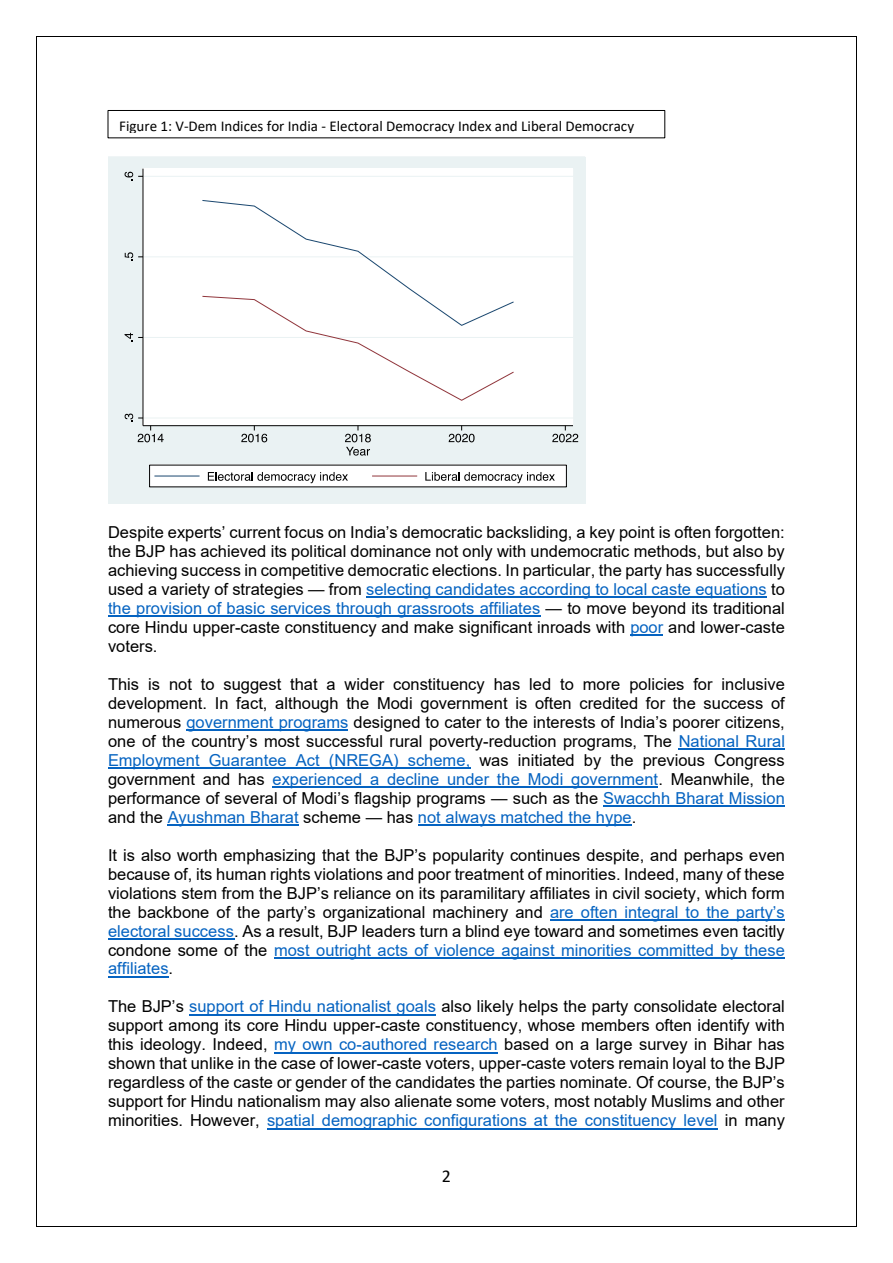
<style>
.page{position:relative;width:893px;height:1263px;background:#fff}
.page>*{position:absolute;margin:0;border:0;box-sizing:border-box;transform-origin:0 0}
.t1{font:18px "Calibri";color:#000}
.t2{font:16.5px/19px "Arial";color:#000;text-align:justify}
.t3{font:15px "Calibri";color:#000}
.s1{color:#0563c1}
</style>
<div class="page">
<hr style="left:366px;top:597px;width:401px;height:1px;background:#0563c1">
<hr style="left:108px;top:616px;width:432px;height:1px;background:#0563c1">
<hr style="left:630px;top:635px;width:33px;height:1px;background:#0563c1">
<hr style="left:186px;top:729px;width:162px;height:2px;background:#0563c1">
<hr style="left:679px;top:748px;width:106px;height:2px;background:#0563c1">
<hr style="left:108px;top:767px;width:362px;height:2px;background:#0563c1">
<hr style="left:273px;top:786px;width:385px;height:1px;background:#0563c1">
<hr style="left:603px;top:805px;width:182px;height:1px;background:#0563c1">
<hr style="left:168px;top:824px;width:131px;height:1px;background:#0563c1">
<hr style="left:418px;top:824px;width:214px;height:1px;background:#0563c1">
<hr style="left:550px;top:919px;width:235px;height:1px;background:#0563c1">
<hr style="left:108px;top:938px;width:126px;height:1px;background:#0563c1">
<hr style="left:274px;top:957px;width:511px;height:1px;background:#0563c1">
<hr style="left:108px;top:976px;width:61px;height:1px;background:#0563c1">
<hr style="left:189px;top:1014px;width:247px;height:1px;background:#0563c1">
<hr style="left:274px;top:1052px;width:224px;height:1px;background:#0563c1">
<hr style="left:267px;top:1128px;width:451px;height:1px;background:#0563c1">
<div style="left:108px;top:110px;width:557px;height:28px;background:#fff;border:1px solid #000"></div>
<div style="left:108px;top:157px;width:477px;height:347px;background:#eaf2f3"></div>
<svg style="left:143px;top:168px;width:430px;height:257px"></svg>
<hr style="left:143px;top:417px;width:430px;height:1px;background:#eaf2f3">
<hr style="left:143px;top:337px;width:430px;height:1px;background:#eaf2f3">
<hr style="left:143px;top:256px;width:430px;height:1px;background:#eaf2f3">
<hr style="left:143px;top:176px;width:430px;height:1px;background:#eaf2f3">
<svg style="left:201px;top:199px;width:314px;height:203px"></svg>
<hr style="left:143px;top:169px;width:1px;height:257px;background:#000">
<svg style="left:125px;top:333px;width:18px;height:8px"></svg>
<svg style="left:125px;top:252px;width:18px;height:9px"></svg>
<svg style="left:125px;top:172px;width:18px;height:8px"></svg>
<hr style="left:143px;top:425px;width:430px;height:1px;background:#000">
<svg style="left:125px;top:414px;width:39px;height:28px"></svg>
<svg style="left:241px;top:426px;width:26px;height:16px"></svg>
<svg style="left:449px;top:426px;width:26px;height:16px"></svg>
<svg style="left:552px;top:426px;width:26px;height:16px"></svg>
<svg style="left:345px;top:426px;width:26px;height:30px"></svg>
<svg style="left:149px;top:464px;width:418px;height:23px"></svg>
<hr style="left:37px;top:36px;width:819px;height:1px;background:#000">
<hr style="left:36px;top:37px;width:1px;height:1189px;background:#000">
<hr style="left:856px;top:37px;width:1px;height:1189px;background:#000">
<hr style="left:37px;top:1226px;width:819px;height:1px;background:#000">
<p class="t3" style="left:119px;top:115px;width:516px">Figure 1: V-Dem Indices for India - Electoral Democracy Index and Liberal Democracy</p>
<p class="t2" style="left:108px;top:523px;width:678px">Despite experts’ current focus on India’s democratic backsliding, a key point is often forgotten: the BJP has achieved its political dominance not only with undemocratic methods, but also by achieving success in competitive democratic elections. In particular, the party has successfully used a variety of strategies — from <span class="s1">selecting candidates according to local caste equations</span> to <span class="s1">the provision of basic services through grassroots affiliates</span> — to move beyond its traditional core Hindu upper-caste constituency and make significant inroads with <span class="s1">poor</span> and lower-caste voters.</p>
<p class="t2" style="left:108px;top:674px;width:679px">This is not to suggest that a wider constituency has led to more policies for inclusive development. In fact, although the Modi government is often credited for the success of numerous <span class="s1">government programs</span> designed to cater to the interests of India’s poorer citizens, one of the country’s most successful rural poverty-reduction programs, The <span class="s1">National Rural Employment Guarantee Act (NREGA) scheme,</span> was initiated by the previous Congress government and has <span class="s1">experienced a decline under the Modi government</span>. Meanwhile, the performance of several of Modi’s flagship programs — such as the <span class="s1">Swacchh Bharat Mission </span>and the <span class="s1">Ayushman Bharat</span> scheme — has <span class="s1">not always matched the hype</span>.</p>
<p class="t2" style="left:108px;top:845px;width:679px">It is also worth emphasizing that the BJP’s popularity continues despite, and perhaps even because of, its human rights violations and poor treatment of minorities. Indeed, many of these violations stem from the BJP’s reliance on its paramilitary affiliates in civil society, which form the backbone of the party’s organizational machinery and <span class="s1">are often integral to the party’s electoral success</span>. As a result, BJP leaders turn a blind eye toward and sometimes even tacitly condone some of the <span class="s1">most outright acts of violence against minorities committed by these affiliates</span>.</p>
<p class="t2" style="left:108px;top:997px;width:678px">The BJP’s <span class="s1">support of Hindu nationalist goals</span> also likely helps the party consolidate electoral support among its core Hindu upper-caste constituency, whose members often identify with this ideology. Indeed, <span class="s1">my own co-authored research</span> based on a large survey in Bihar has shown that unlike in the case of lower-caste voters, upper-caste voters remain loyal to the BJP regardless of the caste or gender of the candidates the parties nominate. Of course, the BJP’s support for Hindu nationalism may also alienate some voters, most notably Muslims and other minorities. However, <span class="s1">spatial demographic configurations at the constituency level</span> in many</p>
<p class="t1" style="left:442px;top:1164px;width:11px">2</p>
</div>
